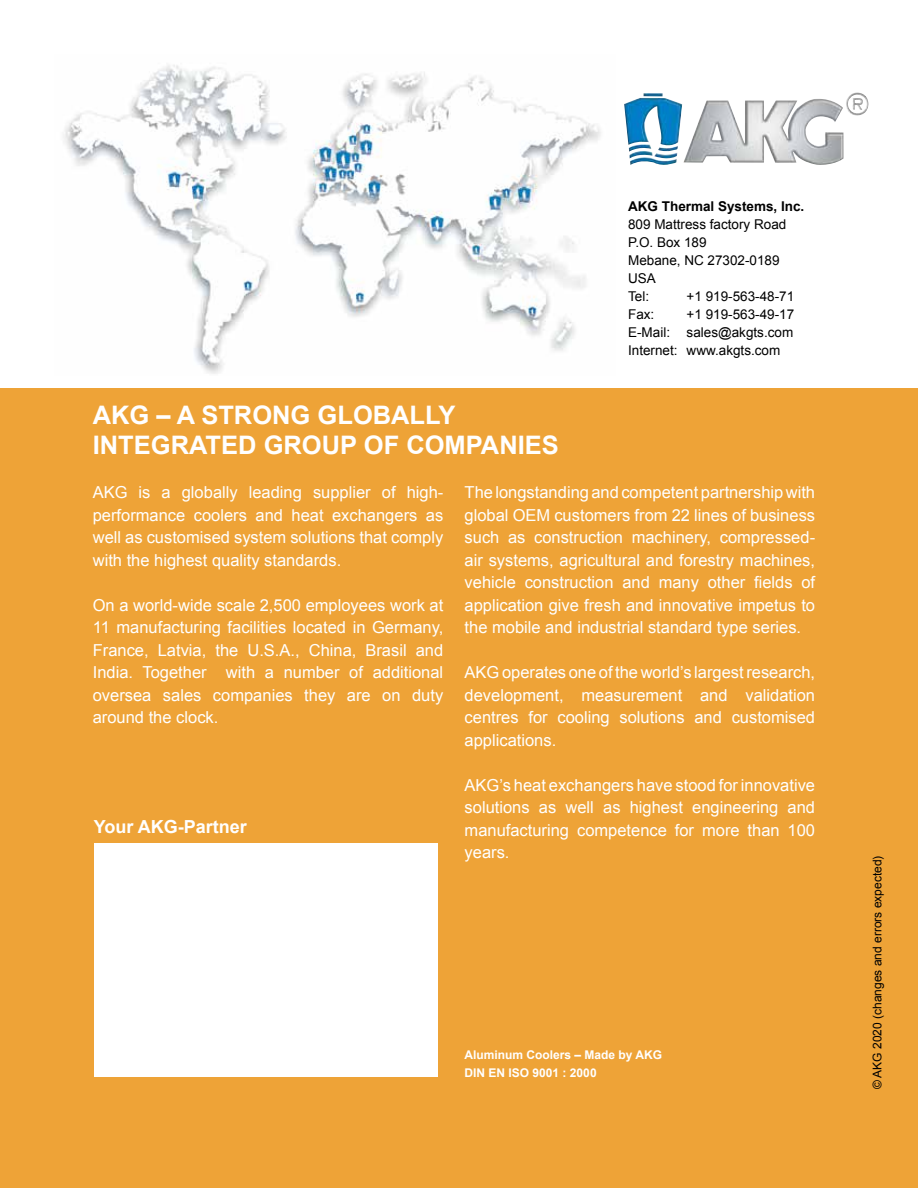
<style>
.page{position:relative;width:918px;height:1188px;background:#fff}
.page>*{position:absolute;margin:0;border:0;box-sizing:border-box;transform-origin:0 0}
.t1{font:700 25.5px "Arial";color:#fff}
.t2{font:700 18px "Arial";color:#fff}
.t3{font:16.5px/22.5px "Arial";color:#fff;text-align:justify}
.t4{font:13.5px/18px "Arial";color:#000}
.t5{font:700 13.5px "Arial";color:#000}
.t6{font:700 12px/18.5px "Arial";color:#fff}
.t7{font:12px "Arial";color:#000}
</style>
<div class="page">
<div style="left:0;top:389px;width:918px;height:799px;background:#eea337"></div>
<div style="left:94px;top:844px;width:344px;height:233px;background:#fff"></div>
<img style="left:624px;top:93px;width:245px;height:72px">
<img style="left:63px;top:65px;width:538px;height:309px">
<p class="t5" style="left:628px;top:197px;width:178px">AKG Thermal Systems, Inc.</p>
<p class="t4" style="left:628px;top:215px;width:160px">809 Mattress factory Road<br>P.O. Box 189<br>Mebane, NC 27302-0189<br>USA<br>Tel:</p>
<p class="t4" style="left:687px;top:287px;width:109px">+1 919-563-48-71</p>
<h1 class="t1" style="left:93px;top:398px;width:145px">AKG – A Strong</h1>
<h1 class="t1" style="left:318px;top:398px;width:38px">Globally</h1>
<h1 class="t1" style="left:93px;top:428px;width:26px">Integrated</h1>
<h1 class="t1" style="left:264px;top:428px;width:39px">Group</h1>
<h1 class="t1" style="left:364px;top:428px;width:79px">of Companies</h1>
<p class="t4" style="left:628px;top:305px;width:168px;text-align:justify;text-indent:58px">+1 919-563-49-17<br>E-Mail: sales@akgts.com Internet: www.akgts.com</p>
<p class="t4" style="left:628px;top:305px;width:28px">Fax:</p>
<p class="t3" style="left:93px;top:481px;width:352px">AKG is a globally leading supplier of high&shy;performance coolers and heat exchangers as well as customised system solutions that comply with the highest quality standards.</p>
<p class="t3" style="left:93px;top:594px;width:352px">On a world-wide scale 2,500 employees work at 11 manufacturing facilities located in Germany, France, Latvia, the U.S.A., China, Brasil and India. Together with a number of additional oversea sales companies they are on duty around the clock.</p>
<p class="t2" style="left:94px;top:815px;width:155px">Your AKG-Partner</p>
<p class="t3" style="left:465px;top:481px;width:352px">The longstanding and competent partnership with global OEM customers from 22 lines of business such as construction machinery, compressed&shy;air systems, agricultural and forestry machines, vehicle construction and many other fields of application give fresh and innovative impetus to the mobile and industrial standard type series.</p>
<p class="t3" style="left:465px;top:661px;width:352px">AKG operates one of the world’s largest research, development, measurement and validation centres for cooling solutions and customised applications.</p>
<p class="t3" style="left:465px;top:774px;width:352px">AKG’s heat exchangers have stood for innovative solutions as well as highest engineering and manufacturing competence for more than 100 years.</p>
<p class="t6" style="left:465px;top:1046px;width:199px">Aluminum Coolers – Made by AKG<br>DIN EN ISO 9001 : 2000</p>
<p class="t7" style="left:869px;top:1089px;width:235px;rotate:-90deg">© AKG 2020 (changes and errors expected)</p>
</div>
